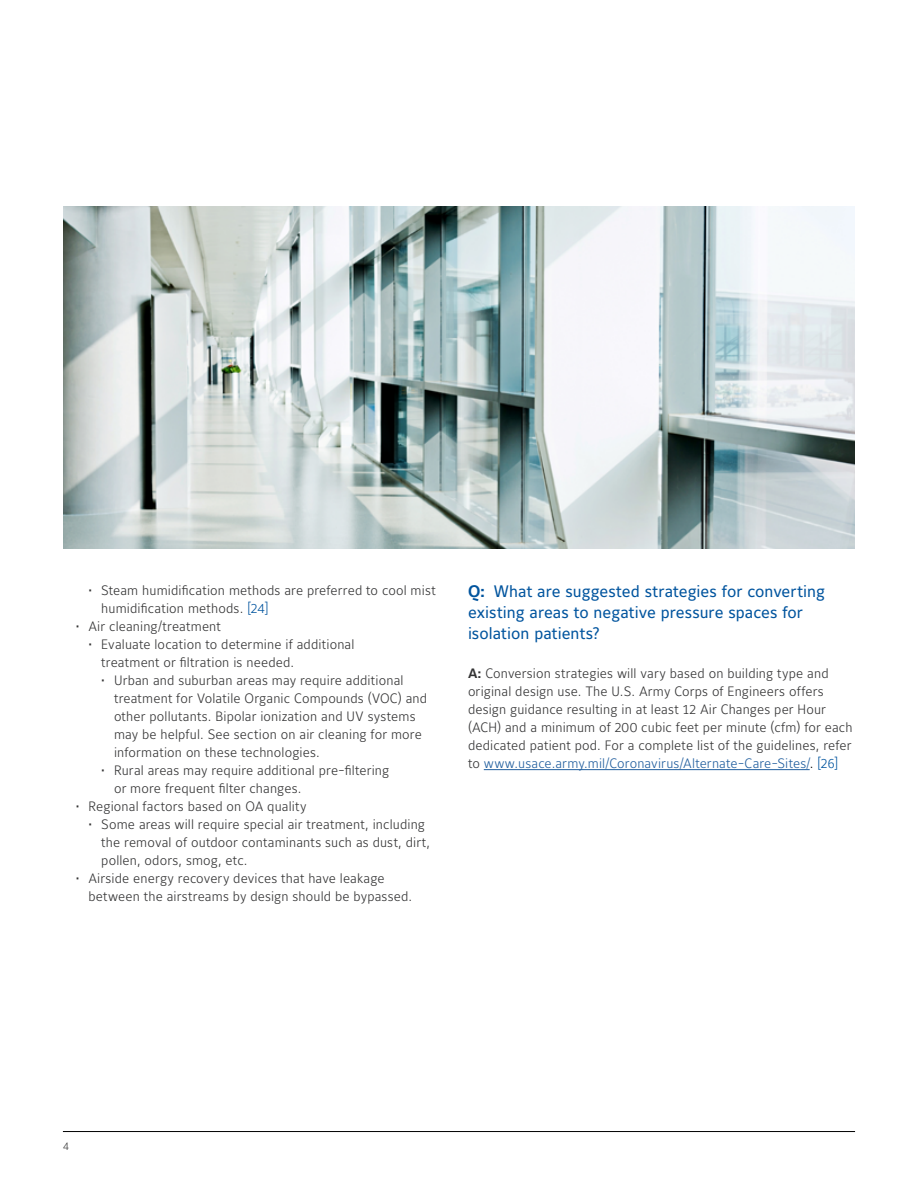
<style>
.page{position:relative;width:918px;height:1188px;background:#fff}
.page>*{position:absolute;margin:0;border:0;box-sizing:border-box;transform-origin:0 0}
.t1{font:16.5px/21px "Maurea Jci Lf ML";color:#00549e}
.t2{font:300 13.5px/18px "Maurea Jci Lf ML";letter-spacing:.01em;color:#333334}
.t3{font:300 10.5px "Maurea Jci Tf ML";color:#333334}
.s1{color:#00549e}
.s2{font-weight:700}
.s3{color:#215e9e}
.s4{color:#000}
</style>
<div class="page">
<hr style="left:484px;top:769px;width:326px;height:1px;background:#215e9e">
<img style="left:63px;top:207px;width:792px;height:342px">
<hr style="left:63px;top:1131px;width:792px;height:1px;background:#000">
<p class="t2" style="left:101px;top:581px;width:336px;text-indent:-13px">• Steam humidification methods are preferred to cool mist humidification methods. <span class="s1">[24]</span></p>
<p class="t2" style="left:76px;top:617px;width:147px">• Air cleaning/treatment</p>
<p class="t2" style="left:101px;top:635px;width:255px;text-indent:-13px">• Evaluate location to determine if additional treatment or filtration is needed.</p>
<p class="t2" style="left:114px;top:671px;width:315px;text-indent:-13px">• Urban and suburban areas may require additional treatment for Volatile Organic Compounds (VOC) and other pollutants. Bipolar ionization and UV systems may be helpful. See section on air cleaning for more information on these technologies.</p>
<p class="t2" style="left:114px;top:761px;width:277px;text-indent:-13px">• Rural areas may require additional pre-filtering or more frequent filter changes.</p>
<p class="t2" style="left:76px;top:797px;width:232px">• Regional factors based on OA quality</p>
<p class="t2" style="left:101px;top:815px;width:330px;text-indent:-13px">• Some areas will require special air treatment, including the removal of outdoor contaminants such as dust, dirt, pollen, odors, smog, etc.</p>
<p class="t2" style="left:89px;top:869px;width:325px;text-indent:-13px">• Airside energy recovery devices that have leakage between the airstreams by design should be bypassed.</p>
<p class="t1" style="left:468px;top:581px;width:358px"><span class="s2">Q:</span> What are suggested strategies for converting existing areas to negative pressure spaces for isolation patients?</p>
<p class="t2" style="left:468px;top:664px;width:386px"><span class="s2">A:</span> Conversion strategies will vary based on building type and original design use. The U.S. Army Corps of Engineers offers design guidance resulting in at least 12 Air Changes per Hour (ACH) and a minimum of 200 cubic feet per minute (cfm) for each dedicated patient pod. For a complete list of the guidelines, refer to <span class="s3">www.usace.army.mil/Coronavirus/Alternate-Care-Sites/</span><span class="s4">.</span> <span class="s1">[26]</span></p>
<p class="t3" style="left:63px;top:1139px;width:7px">4</p>
</div>
